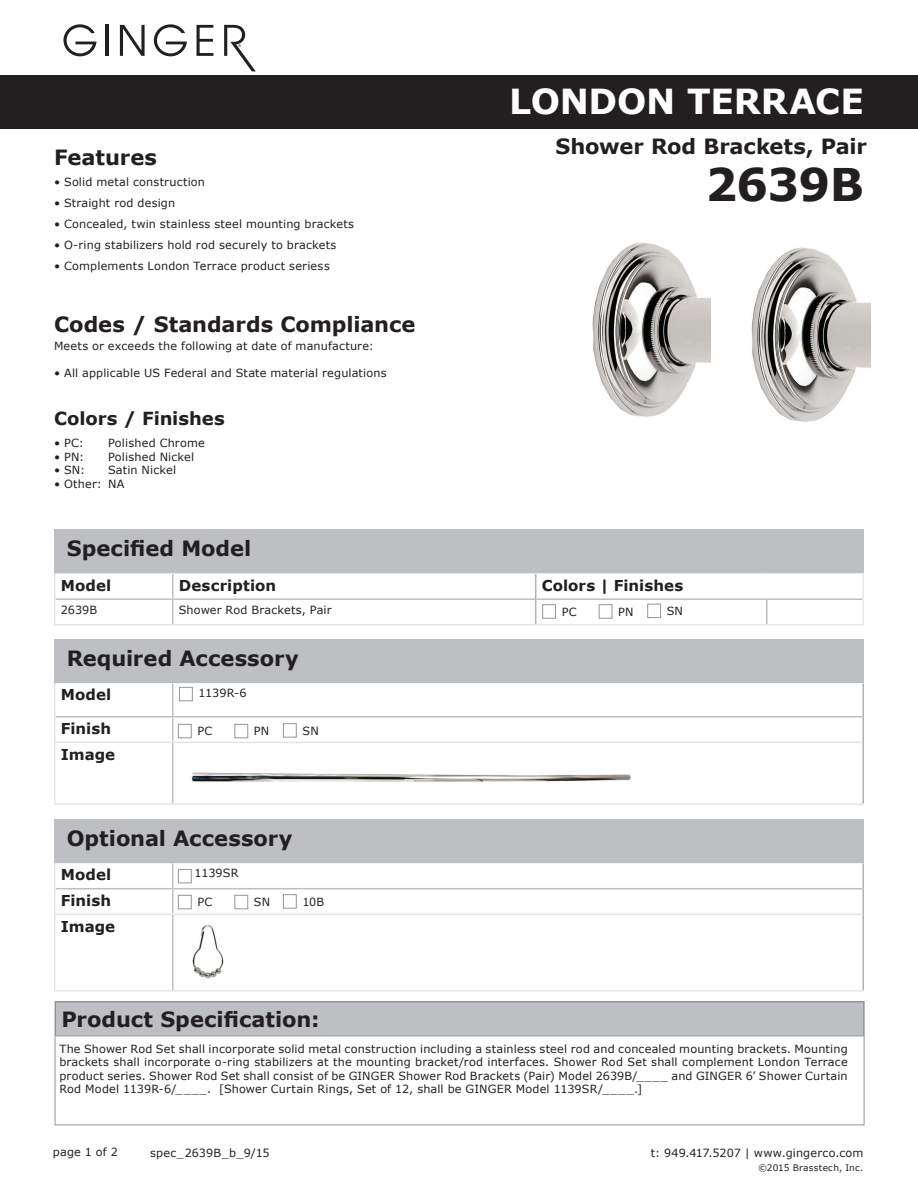
<style>
.page{position:relative;width:918px;height:1188px;background:#fff}
.page>*{position:absolute;margin:0;border:0;box-sizing:border-box;transform-origin:0 0}
.t1{font:700 45px "Verdana";letter-spacing:-.02em;color:#231f20}
.t2{font:700 34.5px "Verdana";letter-spacing:-.005em;color:#fff}
.t3{font:700 21px "Verdana";color:#231f20}
.t4{font:700 18px "Verdana";letter-spacing:-.005em;color:#231f20}
.t5{font:700 15px/25.7px "Verdana";letter-spacing:.005em;color:#231f20}
.t6{font:11.25px/13.5px "Verdana";letter-spacing:.015em;color:#231f20;text-align:justify}
.t7{font:9px "Verdana";letter-spacing:.025em;color:#231f20}
</style>
<div class="page">
<div style="left:0;top:75px;width:918px;height:54px;background:#231f20"></div>
<svg style="left:63px;top:24px;width:34px;height:32px"></svg>
<hr style="left:106px;top:25px;width:3px;height:31px;background:#231f20">
<svg style="left:120px;top:25px;width:25px;height:31px"></svg>
<svg style="left:154px;top:24px;width:33px;height:32px"></svg>
<svg style="left:197px;top:25px;width:16px;height:31px"></svg>
<svg style="left:224px;top:25px;width:32px;height:46px"></svg>
<hr style="left:172px;top:683px;width:2px;height:33px;background:#bebfc2">
<hr style="left:56px;top:716px;width:117px;height:2px;background:#bebfc2">
<hr style="left:173px;top:716px;width:689px;height:2px;background:#bebfc2">
<hr style="left:172px;top:718px;width:2px;height:24px;background:#bebfc2">
<hr style="left:172px;top:743px;width:2px;height:60px;background:#bebfc2">
<hr style="left:862px;top:683px;width:2px;height:34px;background:#b0b1b5">
<hr style="left:862px;top:717px;width:2px;height:25px;background:#b0b1b5">
<hr style="left:862px;top:742px;width:2px;height:61px;background:#b0b1b5">
<hr style="left:54px;top:683px;width:2px;height:34px;background:#e3e4e6">
<hr style="left:54px;top:717px;width:2px;height:25px;background:#e3e4e6">
<hr style="left:54px;top:742px;width:119px;height:1px;background:#e3e4e6">
<hr style="left:54px;top:743px;width:2px;height:60px;background:#e3e4e6">
<hr style="left:173px;top:742px;width:689px;height:1px;background:#e3e4e6">
<hr style="left:54px;top:803px;width:119px;height:2px;background:#e3e4e6">
<hr style="left:173px;top:803px;width:691px;height:2px;background:#e3e4e6">
<svg style="left:55px;top:1001px;width:809px;height:124px"></svg>
<div style="left:54px;top:639px;width:810px;height:44px;background:#bebfc2"></div>
<div style="left:283px;top:723px;width:13px;height:14px;border:1px solid #939598"></div>
<div style="left:178px;top:724px;width:13px;height:14px;border:1px solid #939598"></div>
<div style="left:235px;top:724px;width:13px;height:14px;border:1px solid #939598"></div>
<hr style="left:172px;top:574px;width:2px;height:24px;background:#bebfc2">
<hr style="left:56px;top:598px;width:117px;height:2px;background:#bebfc2">
<hr style="left:173px;top:598px;width:362px;height:2px;background:#bebfc2">
<hr style="left:172px;top:600px;width:2px;height:24px;background:#bebfc2">
<hr style="left:536px;top:598px;width:231px;height:2px;background:#bebfc2">
<hr style="left:767px;top:598px;width:96px;height:2px;background:#bebfc2">
<hr style="left:766px;top:600px;width:2px;height:24px;background:#bebfc2">
<svg style="left:535px;top:574px;width:1px;height:50px"></svg>
<hr style="left:54px;top:572px;width:119px;height:2px;background:#e3e4e6">
<hr style="left:54px;top:574px;width:2px;height:25px;background:#e3e4e6">
<hr style="left:173px;top:572px;width:363px;height:2px;background:#e3e4e6">
<hr style="left:54px;top:599px;width:2px;height:25px;background:#e3e4e6">
<hr style="left:54px;top:624px;width:119px;height:2px;background:#e3e4e6">
<hr style="left:173px;top:624px;width:363px;height:2px;background:#e3e4e6">
<hr style="left:536px;top:572px;width:231px;height:2px;background:#e8e9ea">
<hr style="left:767px;top:572px;width:97px;height:2px;background:#e8e9ea">
<hr style="left:862px;top:574px;width:2px;height:25px;background:#e8e9ea">
<hr style="left:862px;top:599px;width:2px;height:25px;background:#e8e9ea">
<hr style="left:536px;top:624px;width:231px;height:2px;background:#e8e9ea">
<hr style="left:767px;top:624px;width:97px;height:2px;background:#e8e9ea">
<div style="left:54px;top:530px;width:810px;height:43px;background:#bebfc2"></div>
<div style="left:647px;top:604px;width:14px;height:14px;border:1px solid #939598"></div>
<div style="left:542px;top:605px;width:14px;height:13px;border:1px solid #939598"></div>
<div style="left:599px;top:605px;width:13px;height:13px;border:1px solid #939598"></div>
<img style="left:191px;top:772px;width:440px;height:10px">
<hr style="left:172px;top:863px;width:2px;height:25px;background:#bebfc2">
<hr style="left:56px;top:888px;width:117px;height:1px;background:#bebfc2">
<hr style="left:173px;top:888px;width:689px;height:1px;background:#bebfc2">
<hr style="left:172px;top:889px;width:2px;height:25px;background:#bebfc2">
<hr style="left:172px;top:915px;width:2px;height:75px;background:#bebfc2">
<hr style="left:862px;top:863px;width:2px;height:26px;background:#b0b1b5">
<hr style="left:862px;top:889px;width:2px;height:25px;background:#b0b1b5">
<hr style="left:862px;top:914px;width:2px;height:76px;background:#b0b1b5">
<hr style="left:54px;top:863px;width:2px;height:26px;background:#e3e4e6">
<hr style="left:54px;top:889px;width:2px;height:25px;background:#e3e4e6">
<hr style="left:54px;top:914px;width:119px;height:1px;background:#e3e4e6">
<hr style="left:54px;top:915px;width:2px;height:75px;background:#e3e4e6">
<hr style="left:173px;top:914px;width:689px;height:1px;background:#e3e4e6">
<hr style="left:54px;top:990px;width:119px;height:2px;background:#e3e4e6">
<hr style="left:173px;top:990px;width:691px;height:2px;background:#e3e4e6">
<div style="left:54px;top:819px;width:810px;height:44px;background:#bebfc2"></div>
<div style="left:283px;top:894px;width:13px;height:14px;border:1px solid #939598"></div>
<div style="left:178px;top:895px;width:13px;height:14px;border:1px solid #939598"></div>
<div style="left:235px;top:895px;width:13px;height:14px;border:1px solid #939598"></div>
<img style="left:192px;top:925px;width:32px;height:54px">
<div style="left:179px;top:687px;width:14px;height:14px;border:1px solid #939598"></div>
<div style="left:178px;top:869px;width:13px;height:14px;border:1px solid #939598"></div>
<img style="left:592px;top:242px;width:118px;height:175px">
<img style="left:751px;top:247px;width:119px;height:175px">
<h3 class="t3" style="left:54px;top:144px;width:105px">Features</h3>
<p class="t6" style="left:54px;top:175px;width:153px">• Solid metal construction</p>
<p class="t6" style="left:54px;top:196px;width:123px">• Straight rod design</p>
<p class="t6" style="left:54px;top:217px;width:302px">• Concealed, twin stainless steel mounting brackets</p>
<p class="t6" style="left:54px;top:238px;width:284px">• O-ring stabilizers hold rod securely to brackets</p>
<p class="t6" style="left:54px;top:259px;width:277px">• Complements London Terrace product seriess</p>
<h3 class="t3" style="left:54px;top:311px;width:363px">Codes / Standards Compliance</h3>
<p class="t6" style="left:54px;top:339px;width:321px">Meets or exceeds the following at date of manufacture:</p>
<p class="t6" style="left:54px;top:366px;width:334px">• All applicable US Federal and State material regulations</p>
<h3 class="t4" style="left:54px;top:407px;width:172px">Colors / Finishes</h3>
<p class="t6" style="left:54px;top:436px;width:31px">• PC:</p>
<p class="t6" style="left:108px;top:436px;width:98px">Polished Chrome</p>
<p class="t6" style="left:54px;top:449px;width:32px">• PN:</p>
<p class="t6" style="left:108px;top:449px;width:88px">Polished Nickel</p>
<p class="t6" style="left:54px;top:463px;width:33px">• SN:</p>
<p class="t6" style="left:108px;top:463px;width:70px">Satin Nickel</p>
<p class="t6" style="left:54px;top:476px;width:72px">• Other: NA</p>
<h3 class="t3" style="left:67px;top:535px;width:186px">Specified Model</h3>
<h2 class="t2" style="left:509px;top:80px;width:356px">london terrace</h2>
<h3 class="t3" style="left:556px;top:133px;width:313px">Shower Rod Brackets, Pair</h3>
<h1 class="t1" style="left:705px;top:156px;width:160px">2639B</h1>
<h3 class="t5" style="left:61px;top:572px;width:52px">Model</h3>
<h3 class="t5" style="left:179px;top:572px;width:99px">Description</h3>
<h3 class="t5" style="left:542px;top:572px;width:143px">Colors | Finishes</h3>
<p class="t6" style="left:61px;top:603px;width:38px">2639B</p>
<p class="t6" style="left:179px;top:603px;width:154px">Shower Rod Brackets, Pair</p>
<p class="t6" style="left:562px;top:605px;width:16px">PC</p>
<p class="t6" style="left:618px;top:605px;width:17px">PN</p>
<p class="t6" style="left:667px;top:604px;width:18px">SN</p>
<h3 class="t3" style="left:67px;top:645px;width:234px">Required Accessory</h3>
<h3 class="t5" style="left:61px;top:681px;width:52px">Model</h3>
<p class="t6" style="left:199px;top:686px;width:50px">1139R-6</p>
<h3 class="t5" style="left:61px;top:715px;width:56px">Finish<br>Image</h3>
<p class="t6" style="left:197px;top:724px;width:16px">PC</p>
<p class="t6" style="left:254px;top:724px;width:17px">PN</p>
<p class="t6" style="left:302px;top:724px;width:18px">SN</p>
<h3 class="t3" style="left:67px;top:825px;width:227px">Optional Accessory</h3>
<h3 class="t5" style="left:61px;top:861px;width:52px">Model</h3>
<p class="t6" style="left:195px;top:866px;width:45px">1139SR</p>
<h3 class="t5" style="left:61px;top:887px;width:56px">Finish<br>Image</h3>
<p class="t6" style="left:197px;top:895px;width:16px">PC</p>
<p class="t6" style="left:254px;top:895px;width:18px">SN</p>
<p class="t6" style="left:302px;top:895px;width:23px">10B</p>
<h3 class="t3" style="left:61px;top:1006px;width:259px">Product Specification:</h3>
<p class="t6" style="left:59px;top:1042px;width:790px">The Shower Rod Set shall incorporate solid metal construction including a stainless steel rod and concealed mounting brackets. Mounting brackets shall incorporate o-ring stabilizers at the mounting bracket/rod interfaces. Shower Rod Set shall complement London Terrace product series. Shower Rod Set shall consist of be GINGER Shower Rod Brackets (Pair) Model 2639B/____ and GINGER 6’ Shower Curtain Rod Model 1139R-6/____. [Shower Curtain Rings, Set of 12, shall be GINGER Model 1139SR/____.]</p>
<p class="t6" style="left:53px;top:1144px;width:67px">page 1 of 2</p>
<p class="t6" style="left:150px;top:1145px;width:121px">spec_2639B_b_9/15</p>
<p class="t6" style="left:651px;top:1145px;width:214px">t: 949.417.5207 | www.gingerco.com</p>
<p class="t7" style="left:758px;top:1162px;width:107px">©2015 Brasstech, Inc.</p>
</div>
